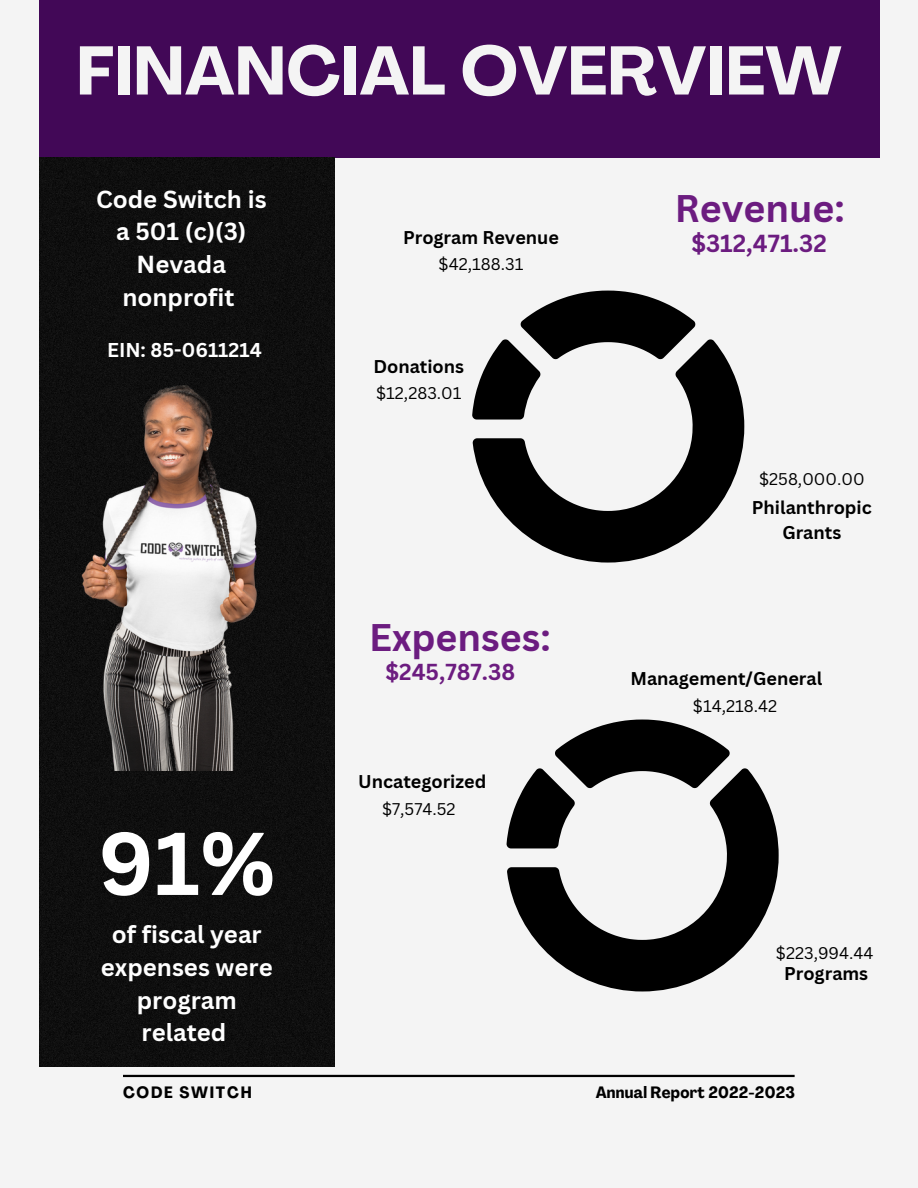
<style>
.page{position:relative;width:918px;height:1188px;background:#f4f4f4}
.page>*{position:absolute;margin:0;border:0;box-sizing:border-box;transform-origin:0 0}
.t1{font:700 87px "Canva Sans";color:#fff}
.t2{font:700 67.8px "Agrandir";color:#f4f4f4}
.t3{font:700 37.5px "Canva Sans";color:#6c1c80}
.t4{font:700 24px/32.7px "Canva Sans";color:#fff;text-align:center}
.t5{font:700 24px "Canva Sans";color:#6c1c80}
.t6{font:700 22.5px "Canva Sans";color:#6c1c80}
.t7{font:700 19.5px "Canva Sans";color:#fff}
.t8{font:700 18px/24.8px "Canva Sans";color:#000;text-align:center}
.t9{font:16.5px "Canva Sans";color:#000}
.t10{font:700 condensed 16.2px "Agrandir";letter-spacing:.015em;color:#000}
.t11{font:700 condensed 16.2px "Agrandir";letter-spacing:.11em;color:#000}
</style>
<div class="page">
<div style="left:39px;top:0;width:840px;height:158px;background:#420857"></div>
<hr style="left:123px;top:1075px;width:672px;height:2px;background:#000">
<div style="left:39px;top:158px;width:296px;height:909px;background:#0f0f0f"></div>
<img style="left:43px;top:356px;width:277px;height:415px">
<svg style="left:472px;top:291px;width:223px;height:127px"></svg>
<svg style="left:473px;top:339px;width:271px;height:224px"></svg>
<svg style="left:555px;top:720px;width:175px;height:48px"></svg>
<svg style="left:507px;top:768px;width:272px;height:224px"></svg>
<p class="t2" style="left:76px;top:44px;width:767px">FINANCIAL OVERVIEW</p>
<p class="t4" style="left:96px;top:182px;width:172px">Code Switch is a 501 (c)(3)<br>Nevada nonprofit</p>
<p class="t7" style="left:107px;top:337px;width:156px">EIN: 85-0611214</p>
<p class="t1" style="left:98px;top:802px;width:179px">91%</p>
<p class="t4" style="left:101px;top:918px;width:173px">of fiscal year expenses were program related</p>
<p class="t8" style="left:403px;top:225px;width:158px">Program Revenue</p>
<p class="t9" style="left:439px;top:252px;width:86px">$42,188.31</p>
<p class="t8" style="left:373px;top:353px;width:92px">Donations</p>
<p class="t9" style="left:376px;top:381px;width:87px">$12,283.01</p>
<p class="t3" style="left:369px;top:611px;width:183px">Expenses:</p>
<p class="t6" style="left:385px;top:656px;width:131px">$245,787.38</p>
<p class="t8" style="left:358px;top:769px;width:130px">Uncategorized</p>
<p class="t9" style="left:382px;top:797px;width:75px">$7,574.52</p>
<p class="t3" style="left:675px;top:182px;width:171px">Revenue:</p>
<p class="t5" style="left:691px;top:226px;width:137px">$312,471.32</p>
<p class="t9" style="left:759px;top:468px;width:107px">$258,000.00</p>
<p class="t8" style="left:752px;top:495px;width:121px">Philanthropic<br>Grants</p>
<p class="t8" style="left:630px;top:666px;width:193px">Management/General</p>
<p class="t9" style="left:693px;top:694px;width:86px">$14,218.42</p>
<p class="t9" style="left:776px;top:941px;width:99px">$223,994.44</p>
<p class="t8" style="left:784px;top:961px;width:86px">Programs</p>
<p class="t11" style="left:123px;top:1086px;width:130px">CODE SWITCH</p>
<p class="t10" style="left:596px;top:1086px;width:201px">Annual Report 2022-2023</p>
</div>
